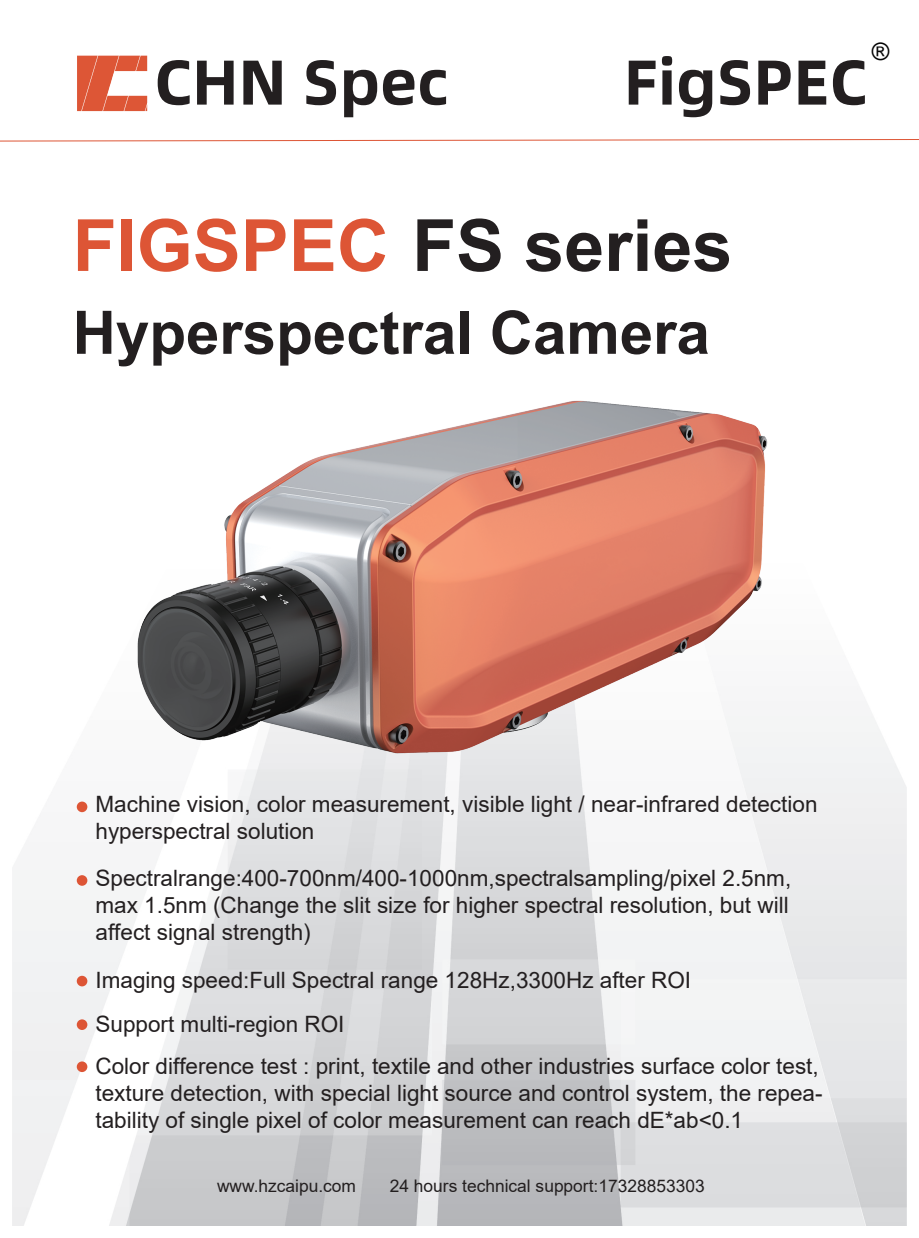
<style>
.page{position:relative;width:919px;height:1238px;background:#fff}
.page>*{position:absolute;margin:0;border:0;box-sizing:border-box;transform-origin:0 0}
.t1{font:700 72px "Arial";color:#231f20}
.t2{font:63.3px "Alibaba Pu Hui Ti B";color:#231f20}
.t3{font:700 60px "Arial";color:#231f20}
.t4{font:italic 24px "Arial";color:#030303}
.t5{font:22.5px/27px "Arial";color:#231f20}
.t6{font:17.4px "Arial";color:#231f20}
.s1{color:#dd5535}
</style>
<div class="page">
<img style="left:13px;top:713px;width:893px;height:512px">
<img style="left:56px;top:400px;width:814px;height:442px">
<div style="left:77px;top:875px;width:10px;height:10px;background:#dd5535;border-radius:50%"></div>
<div style="left:77px;top:801px;width:10px;height:11px;background:#dd5535;border-radius:50%"></div>
<div style="left:77px;top:975px;width:10px;height:11px;background:#dd5535;border-radius:50%"></div>
<div style="left:77px;top:1019px;width:10px;height:10px;background:#dd5535;border-radius:50%"></div>
<div style="left:77px;top:1061px;width:10px;height:10px;background:#dd5535;border-radius:50%"></div>
<svg style="left:0;top:139px;width:918px;height:3px"></svg>
<img style="left:77px;top:55px;width:71px;height:57px">
<p class="t4" style="left:870px;top:36px;width:19px">®</p>
<h2 class="t2" style="left:154px;top:32px;width:296px">CHN Spec</h2>
<h2 class="t2" style="left:623px;top:32px;width:245px">FigSPEC</h2>
<h1 class="t1" style="left:73px;top:195px;width:661px"><span class="s1">FIGSPEC</span> FS series</h1>
<h3 class="t3" style="left:73px;top:290px;width:638px">Hyperspectral Camera</h3>
<p class="t5" style="left:95px;top:790px;width:723px">Machine vision, color measurement, visible light / near-infrared detection hyperspectral solution</p>
<p class="t5" style="left:95px;top:864px;width:697px;text-align:justify">Spectralrange:400-700nm/400-1000nm,spectralsampling/pixel 2.5nm, max 1.5nm (Change the slit size for higher spectral resolution, but will affect signal strength)</p>
<p class="t5" style="left:95px;top:957px;width:724px;line-height:43.3px">Imaging speed:Full Spectral range 128Hz,3300Hz after ROI<br>Support multi-region ROI<br>Color difference test : print, textile and other industries surface color test,</p>
<p class="t5" style="left:95px;top:1079px;width:728px">texture detection, with special light source and control system, the repea&shy;tability of single pixel of color measurement can reach dE*ab&lt;0.1</p>
<p class="t6" style="left:217px;top:1173px;width:140px">www.hzcaipu.com</p>
<p class="t6" style="left:390px;top:1173px;width:316px">24 hours technical support:17328853303</p>
</div>
